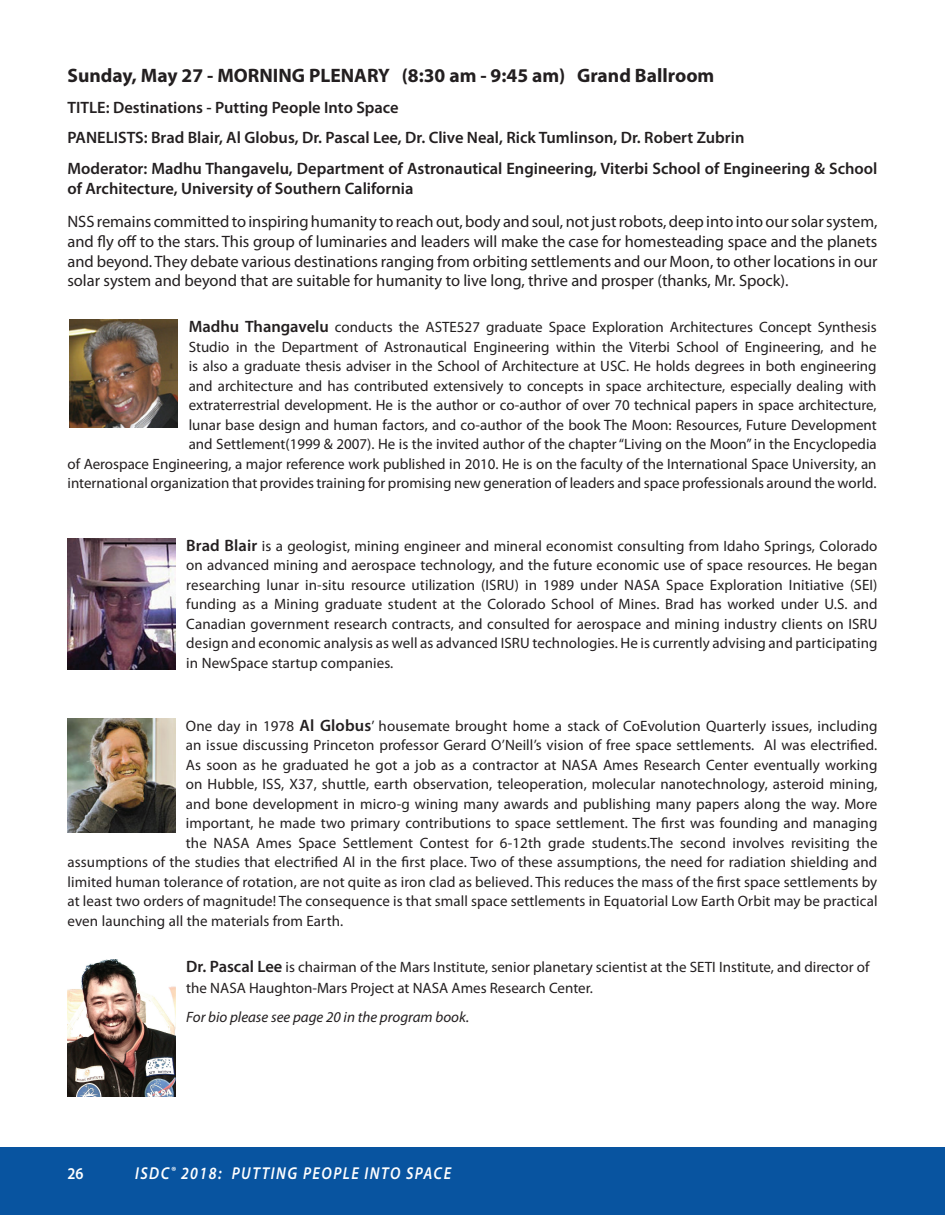
<style>
.page{position:relative;width:945px;height:1215px;background:#fff}
.page>*{position:absolute;margin:0;border:0;box-sizing:border-box;transform-origin:0 0}
.t1{font:700 19.5px "Myriad Pro";color:#231f20}
.t2{font:italic 600 17.25px "Myriad Pro";letter-spacing:.1em;color:#fff;scale:.87 1}
.t3{font:16.5px/19.8px "Myriad Pro";letter-spacing:-.005em;color:#231f20;text-align:justify}
.t4{font:600 16.5px/30.6px "Myriad Pro";color:#231f20}
.t5{font:600 16.5px "Myriad Pro";color:#fff;scale:.91 1}
.t6{font:15px/19.5px "Myriad Pro";color:#231f20;text-align:justify}
.t7{font:italic 15px "Myriad Pro";color:#231f20}
.s1{font-weight:600;font-size:16.5px}
</style>
<div class="page">
<img style="left:67px;top:718px;width:108px;height:114px">
<img style="left:70px;top:320px;width:108px;height:108px">
<img style="left:68px;top:538px;width:108px;height:132px">
<img style="left:68px;top:960px;width:108px;height:136px">
<div style="left:0;top:1148px;width:945px;height:67px;background:#0854a0"></div>
<h1 class="t1" style="left:68px;top:63px;width:648px">Sunday, May 27 - MORNING PLENARY (8:30 am - 9:45 am) Grand Ballroom</h1>
<p class="t4" style="left:68px;top:91px;width:811px">TITLE: Destinations - Putting People Into Space<br>PANELISTS: Brad Blair, Al Globus, Dr. Pascal Lee, Dr. Clive Neal, Rick Tumlinson, Dr. Robert Zubrin<br>Moderator: Madhu Thangavelu, Department of Astronautical Engineering, Viterbi School of Engineering &amp; School</p>
<p class="t4" style="left:68px;top:172px;width:347px">of Architecture, University of Southern California</p>
<p class="t3" style="left:68px;top:211px;width:812px">NSS remains committed to inspiring humanity to reach out, body and soul, not just robots, deep into into our solar system, and fly off to the stars. This group of luminaries and leaders will make the case for homesteading space and the planets and beyond. They debate various destinations ranging from orbiting settlements and our Moon, to other locations in our solar system and beyond that are suitable for humanity to live long, thrive and prosper (thanks, Mr. Spock).</p>
<p class="t6" style="left:68px;top:317px;width:811px;text-align:right"><span class="s1">Madhu Thangavelu</span> conducts the ASTE527 graduate Space Exploration Architectures Concept Synthesis<br>Studio in the Department of Astronautical Engineering within the Viterbi School of Engineering, and he<br>is also a graduate thesis adviser in the School of Architecture at USC. He holds degrees in both engineering<br>and architecture and has contributed extensively to concepts in space architecture, especially dealing with<br>extraterrestrial development. He is the author or co-author of over 70 technical papers in space architecture,<br>lunar base design and human factors, and co-author of the book The Moon: Resources, Future Development<br>and Settlement(1999 &amp; 2007). He is the invited author of the chapter “Living on the Moon” in the Encyclopedia<br>of Aerospace Engineering, a major reference work published in 2010. He is on the faculty of the International Space University, an international organization that provides training for promising new generation of leaders and space professionals around the world.</p>
<p class="t6" style="left:186px;top:536px;width:693px"><span class="s1">Brad Blair</span> is a geologist, mining engineer and mineral economist consulting from Idaho Springs, Colorado on advanced mining and aerospace technology, and the future economic use of space resources. He began researching lunar in-situ resource utilization (ISRU) in 1989 under NASA Space Exploration Initiative (SEI) funding as a Mining graduate student at the Colorado School of Mines. Brad has worked under U.S. and Canadian government research contracts, and consulted for aerospace and mining industry clients on ISRU design and economic analysis as well as advanced ISRU technologies. He is currently advising and participating in NewSpace startup companies.</p>
<p class="t6" style="left:186px;top:716px;width:693px">One day in 1978 <span class="s1">Al Globus</span>’ housemate brought home a stack of CoEvolution Quarterly issues, including</p>
<p class="t6" style="left:186px;top:735px;width:693px">an issue discussing Princeton professor Gerard O’Neill’s vision of free space settlements. Al was electrified.</p>
<p class="t6" style="left:186px;top:755px;width:693px">As soon as he graduated he got a job as a contractor at NASA Ames Research Center eventually working</p>
<p class="t6" style="left:186px;top:774px;width:693px">on Hubble, ISS, X37, shuttle, earth observation, teleoperation, molecular nanotechnology, asteroid mining,</p>
<p class="t6" style="left:186px;top:794px;width:693px">and bone development in micro-g wining many awards and publishing many papers along the way. More</p>
<p class="t6" style="left:186px;top:813px;width:693px">important, he made two primary contributions to space settlement. The first was founding and managing</p>
<p class="t6" style="left:186px;top:833px;width:693px">the NASA Ames Space Settlement Contest for 6-12th grade students.The second involves revisiting the</p>
<p class="t6" style="left:67px;top:852px;width:811px">assumptions of the studies that electrified Al in the first place. Two of these assumptions, the need for radiation shielding and</p>
<p class="t6" style="left:67px;top:872px;width:811px">limited human tolerance of rotation, are not quite as iron clad as believed. This reduces the mass of the first space settlements by</p>
<p class="t6" style="left:67px;top:891px;width:812px">at least two orders of magnitude! The consequence is that small space settlements in Equatorial Low Earth Orbit may be practical</p>
<p class="t6" style="left:67px;top:911px;width:277px">even launching all the materials from Earth.</p>
<p class="t6" style="left:186px;top:956px;width:685px;line-height:21px"><span class="s1">Dr. Pascal Lee</span> is chairman of the Mars Institute, senior planetary scientist at the SETI Institute, and director of the NASA Haughton-Mars Project at NASA Ames Research Center.</p>
<p class="t7" style="left:186px;top:1007px;width:284px">For bio please see page 20 in the program book.</p>
<p class="t5" style="left:68px;top:1163px;width:19px">26</p>
<p class="t2" style="left:135px;top:1162px;width:365px">ISDC<sup>®</sup> 2018: PUTTING PEOPLE INTO SPACE</p>
</div>
